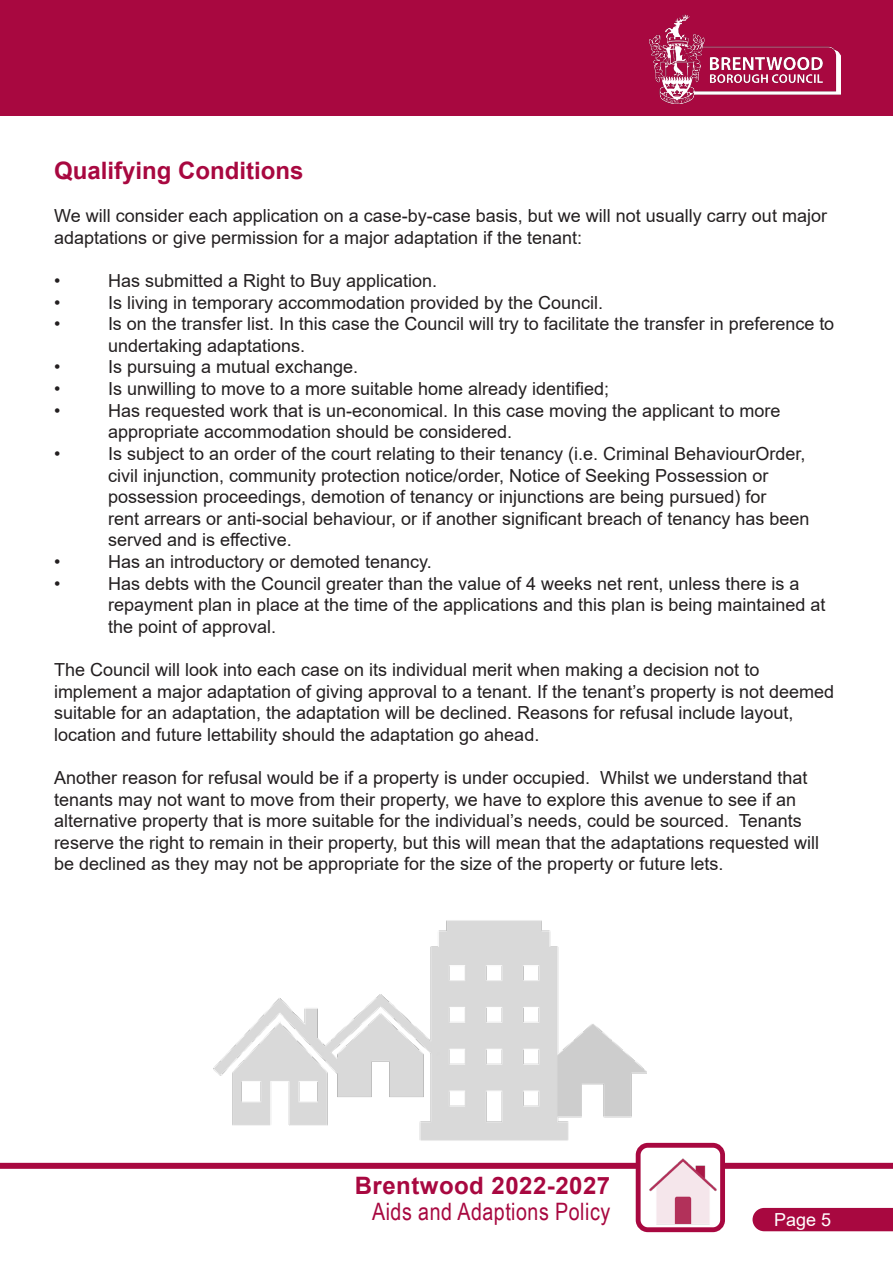
<style>
.page{position:relative;width:893px;height:1263px;background:#fff}
.page>*{position:absolute;margin:0;border:0;box-sizing:border-box;transform-origin:0 0}
.t1{font:24px "Arial Narrow";letter-spacing:.02em;color:#a80840}
.t2{font:700 24px "Arial";color:#a80840}
.t3{font:700 24px "Arial";letter-spacing:.02em;color:#a80840}
.t4{font:18px/21.6px "Arial";color:#231f20}
.t5{font:18px "Arial";color:#fff}
</style>
<div class="page">
<div style="left:1px;top:0;width:892px;height:115px;background:#a80840"></div>
<img style="left:650px;top:15px;width:190px;height:88px">
<div style="left:0;top:1163px;width:893px;height:6px;background:#a80840"></div>
<div style="left:752px;top:1208px;width:141px;height:23px;background:#a80840"></div>
<div style="left:638px;top:1145px;width:85px;height:85px;background:#fff;border-radius:10px"></div>
<img style="left:649px;top:1158px;width:70px;height:68px">
<div style="left:636px;top:1143px;width:89px;height:89px;border:5px solid #a80840;border-radius:10px"></div>
<img style="left:213px;top:920px;width:434px;height:235px">
<p class="t2" style="left:54px;top:154px;width:251px">Qualifying Conditions</p>
<p class="t4" style="left:54px;top:205px;width:774px">We will consider each application on a case-by-case basis, but we will not usually carry out major adaptations or give permission for a major adaptation if the tenant:</p>
<p class="t4" style="left:54px;top:270px;width:8px">•</p>
<p class="t4" style="left:108px;top:270px;width:331px">Has submitted a Right to Buy application.</p>
<p class="t4" style="left:54px;top:291px;width:8px">•</p>
<p class="t4" style="left:108px;top:291px;width:497px">Is living in temporary accommodation provided by the Council.</p>
<p class="t4" style="left:54px;top:313px;width:8px">•</p>
<p class="t4" style="left:108px;top:313px;width:728px">Is on the transfer list. In this case the Council will try to facilitate the transfer in preference to undertaking adaptations.</p>
<p class="t4" style="left:54px;top:356px;width:8px">•</p>
<p class="t4" style="left:108px;top:356px;width:252px">Is pursuing a mutual exchange.</p>
<p class="t4" style="left:54px;top:378px;width:8px">•</p>
<p class="t4" style="left:108px;top:378px;width:503px">Is unwilling to move to a more suitable home already identified;</p>
<p class="t4" style="left:54px;top:399px;width:8px">•</p>
<p class="t4" style="left:108px;top:399px;width:674px">Has requested work that is un-economical. In this case moving the applicant to more appropriate accommodation should be considered.</p>
<p class="t4" style="left:54px;top:443px;width:8px">•</p>
<p class="t4" style="left:108px;top:443px;width:703px">Is subject to an order of the court relating to their tenancy (i.e. Criminal BehaviourOrder, civil injunction, community protection notice/order, Notice of Seeking Possession or possession proceedings, demotion of tenancy or injunctions are being pursued) for<br>rent arrears or anti-social behaviour, or if another significant breach of tenancy has been served and is effective.</p>
<p class="t4" style="left:54px;top:551px;width:8px">•</p>
<p class="t4" style="left:108px;top:551px;width:325px">Has an introductory or demoted tenancy.</p>
<p class="t4" style="left:54px;top:572px;width:8px">•</p>
<p class="t4" style="left:108px;top:572px;width:693px">Has debts with the Council greater than the value of 4 weeks net rent, unless there is a</p>
<p class="t4" style="left:108px;top:594px;width:719px">repayment plan in place at the time of the applications and this plan is being maintained at the point of approval.</p>
<p class="t4" style="left:54px;top:659px;width:782px">The Council will look into each case on its individual merit when making a decision not to implement a major adaptation of giving approval to a tenant. If the tenant’s property is not deemed suitable for an adaptation, the adaptation will be declined. Reasons for refusal include layout, location and future lettability should the adaptation go ahead.</p>
<p class="t4" style="left:54px;top:767px;width:767px">Another reason for refusal would be if a property is under occupied. Whilst we understand that tenants may not want to move from their property, we have to explore this avenue to see if an alternative property that is more suitable for the individual’s needs, could be sourced. Tenants reserve the right to remain in their property, but this will mean that the adaptations requested will be declined as they may not be appropriate for the size of the property or future lets.</p>
<p class="t3" style="left:355px;top:1169px;width:257px">Brentwood 2022-2027</p>
<p class="t1" style="left:372px;top:1193px;width:239px">Aids and Adaptions Policy</p>
<p class="t5" style="left:774px;top:1207px;width:59px">Page 5</p>
</div>
